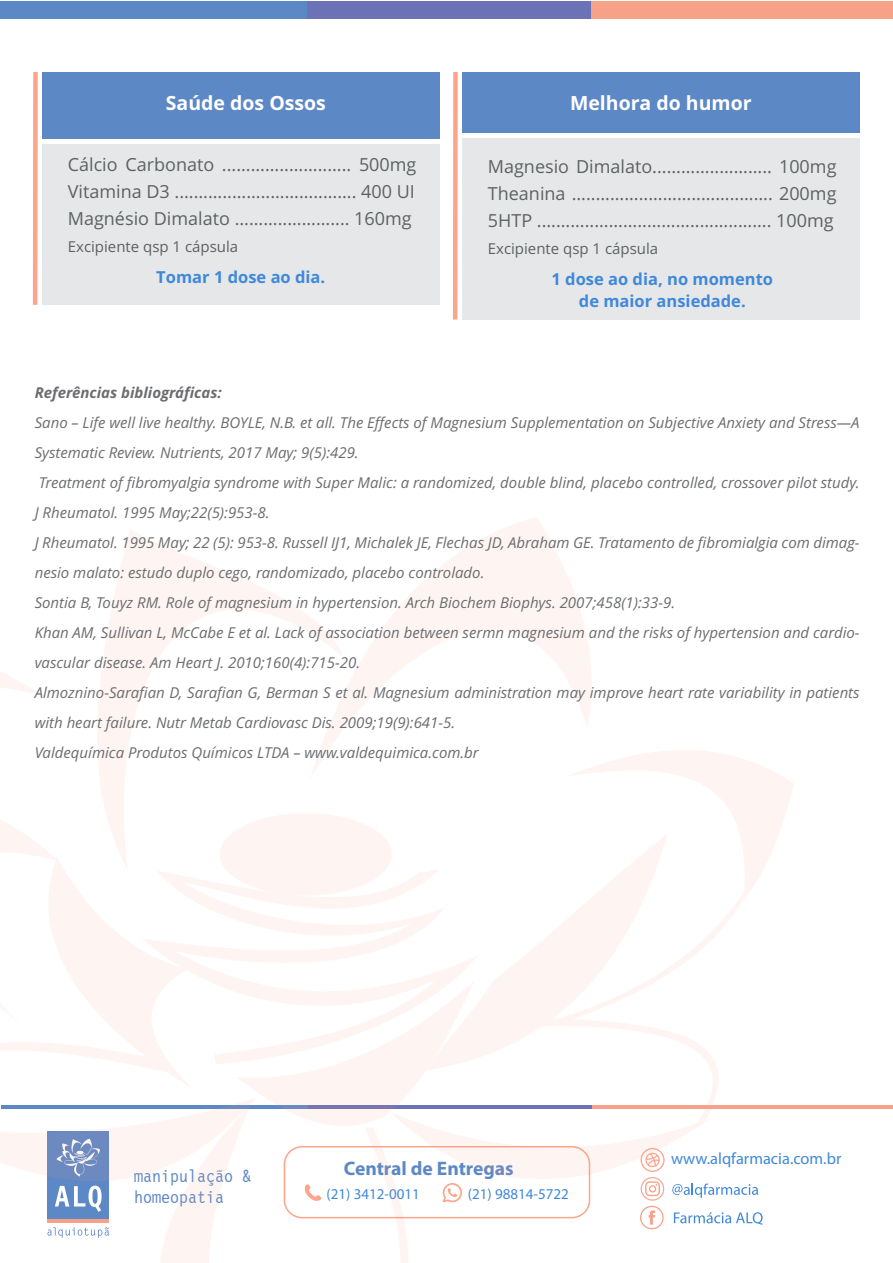
<style>
.page{position:relative;width:893px;height:1263px;background:#fff}
.page>*{position:absolute;margin:0;border:0;box-sizing:border-box;transform-origin:0 0}
.t1{font:700 19.65px "Myriad Pro";color:#5d88c6}
.t2{font:700 19.5px "Open Sans Hebrew";color:#fff}
.t3{font:18px/27px "Open Sans Hebrew";color:#5d6162;text-align:justify}
.t4{font:18px/21.5px "Letter Gothic 12 Pitch BT";color:#5d88c6}
.t5{font:700 16.5px/21.3px "Open Sans Hebrew";color:#3f88da;text-align:center}
.t6{font:16.35px "Myriad Pro";color:#3f88da}
.t7{font:italic 15px/30px "Open Sans Hebrew";color:#6c6d70}
.t8{font:15px "Open Sans Hebrew";color:#5d6162}
.t9{font:15px "Myriad Pro";color:#3f88da}
.t10{font:italic 700 15px "Open Sans Hebrew";color:#6c6d70}
</style>
<div class="page">
<hr style="left:593px;top:1105px;width:300px;height:4px;background:#f7a288">
<div style="left:33px;top:72px;width:5px;height:233px;background:#ffa389"></div>
<div style="left:42px;top:144px;width:398px;height:160px;background:#e6e7e9"></div>
<div style="left:42px;top:72px;width:398px;height:66px;background:#5d88c6"></div>
<div style="left:453px;top:72px;width:5px;height:247px;background:#ffa389"></div>
<div style="left:462px;top:138px;width:398px;height:181px;background:#e6e7e9"></div>
<div style="left:462px;top:72px;width:398px;height:60px;background:#5d88c6"></div>
<div style="left:307px;top:2px;width:286px;height:17px;background:#6b72b6"></div>
<div style="left:591px;top:2px;width:302px;height:17px;background:#f7a288"></div>
<div style="left:0;top:2px;width:307px;height:17px;background:#5d88c6"></div>
<svg style="left:107px;top:529px;width:202px;height:107px"></svg>
<svg style="left:309px;top:517px;width:277px;height:119px"></svg>
<svg style="left:0;top:636px;width:794px;height:627px"></svg>
<svg style="left:142px;top:870px;width:336px;height:194px"></svg>
<h2 class="t2" style="left:166px;top:92px;width:162px">Saúde dos Ossos</h2>
<h2 class="t2" style="left:570px;top:92px;width:183px">Melhora do humor</h2>
<p class="t3" style="left:68px;top:152px;width:350px">Cálcio Carbonato ........................... 500mg Vitamina D3 ...................................... 400 UI Magnésio Dimalato ........................ 160mg</p>
<p class="t8" style="left:68px;top:238px;width:172px">Excipiente qsp 1 cápsula</p>
<p class="t3" style="left:488px;top:154px;width:350px">Magnesio Dimalato......................... 100mg Theanina .......................................... 200mg 5HTP ................................................. 100mg</p>
<p class="t8" style="left:488px;top:240px;width:172px">Excipiente qsp 1 cápsula</p>
<p class="t5" style="left:156px;top:267px;width:170px">Tomar 1 dose ao dia.</p>
<p class="t5" style="left:552px;top:270px;width:223px">1 dose ao dia, no momento de maior ansiedade.</p>
<p class="t10" style="left:35px;top:384px;width:189px">Referências bibliográficas:</p>
<p class="t7" style="left:35px;top:408px;width:826px">Sano – Life well live healthy. BOYLE, N.B. et all. The Effects of Magnesium Supplementation on Subjective Anxiety and Stress—A Systematic Review. Nutrients, 2017 May; 9(5):429.<br>Treatment of fibromyalgia syndrome with Super Malic: a randomized, double blind, placebo controlled, crossover pilot study.<br>J Rheumatol. 1995 May;22(5):953-8.<br>J Rheumatol. 1995 May; 22 (5): 953-8. Russell IJ1, Michalek JE, Flechas JD, Abraham GE. Tratamento de fibromialgia com dimag&shy;nesio malato: estudo duplo cego, randomizado, placebo controlado.<br>Sontia B, Touyz RM. Role of magnesium in hypertension. Arch Biochem Biophys. 2007;458(1):33-9.<br>Khan AM, Sullivan L, McCabe E et al. Lack of association between sermn magnesium and the risks of hypertension and cardio&shy;vascular disease. Am Heart J. 2010;160(4):715-20.<br>Almoznino-Sarafian D, Sarafian G, Berman S et al. Magnesium administration may improve heart rate variability in patients with heart failure. Nutr Metab Cardiovasc Dis. 2009;19(9):641-5.<br>Valdequímica Produtos Químicos LTDA – www.valdequimica.com.br</p>
<p class="t4" style="left:134px;top:1165px;width:118px">manipulação &amp; homeopatia</p>
<h1 class="t1" style="left:344px;top:1155px;width:171px">Central de Entregas</h1>
<p class="t9" style="left:327px;top:1185px;width:95px">(21) 3412-0011</p>
<p class="t9" style="left:468px;top:1185px;width:102px">(21) 98814-5722</p>
<p class="t6" style="left:671px;top:1148px;width:172px">www.alqfarmacia.com.br</p>
</div>
